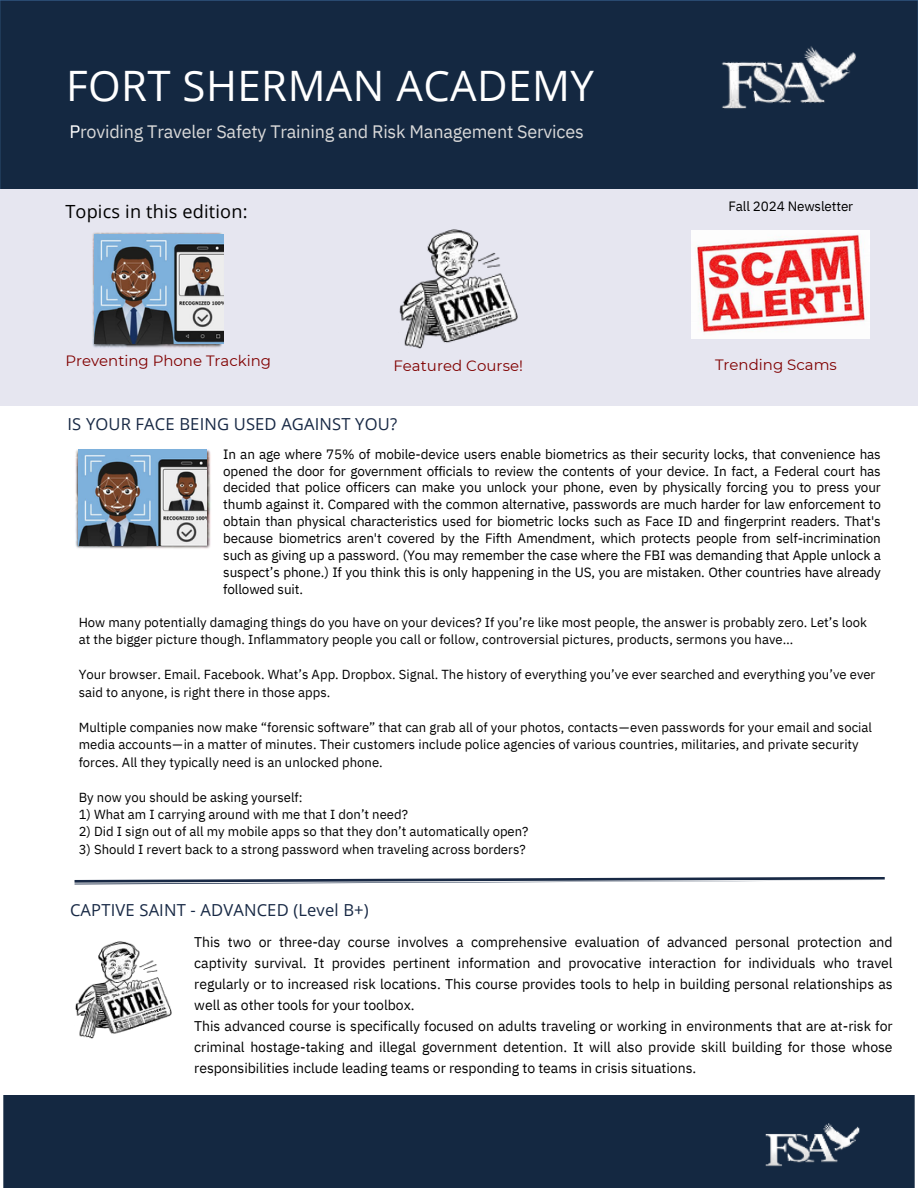
<style>
.page{position:relative;width:918px;height:1188px;background:#fff}
.page>*{position:absolute;margin:0;border:0;box-sizing:border-box;transform-origin:0 0}
.t1{font:42px "Open Sans";letter-spacing:.01em;color:#fff}
.t2{font:18.15px "Open Sans";letter-spacing:.01em;color:#000}
.t3{font:18px "IBM Plex Sans";letter-spacing:-.01em;color:#d9d9d9}
.t4{font:16.5px "Open Sans";letter-spacing:.01em;color:#182945}
.t5{font:15px "Montserrat";color:#800000}
.t6{font:14.1px/21px "IBM Plex Sans";letter-spacing:-.005em;color:#000}
.t7{font:13.5px/16.8px "IBM Plex Sans";letter-spacing:-.01em;color:#000;text-align:justify}
.t8{font:13.05px/17.4px "IBM Plex Sans";color:#000}
.s1{color:#fff}
</style>
<div class="page">
<div style="left:0;top:0;width:918px;height:189px;background:#142841"></div>
<img style="left:715px;top:44px;width:149px;height:77px">
<div style="left:3px;top:1096px;width:912px;height:92px;background:#142841"></div>
<img style="left:398px;top:230px;width:120px;height:119px">
<img style="left:761px;top:1121px;width:103px;height:54px">
<svg style="left:75px;top:877px;width:810px;height:7px"></svg>
<img style="left:75px;top:449px;width:136px;height:100px">
<img style="left:91px;top:231px;width:133px;height:117px">
<img style="left:95px;top:235px;width:128px;height:109px">
<img style="left:79px;top:450px;width:128px;height:95px">
<img style="left:692px;top:232px;width:175px;height:106px">
<img style="left:75px;top:942px;width:96px;height:96px">
<h4 class="t1" style="left:66px;top:56px;width:529px">FORT SHERMAN ACADEMY</h4>
<h4 class="t3" style="left:69px;top:120px;width:516px"><span class="s1">P</span>roviding Traveler Safety Training and Risk Management Services</h4>
<p class="t2" style="left:65px;top:199px;width:184px">Topics in this edition:</p>
<h4 class="t7" style="left:728px;top:197px;width:126px">Fall 2024 Newsletter</h4>
<p class="t5" style="left:65px;top:351px;width:207px">Preventing Phone Tracking</p>
<p class="t5" style="left:393px;top:356px;width:131px">Featured Course!</p>
<p class="t5" style="left:715px;top:356px;width:123px">Trending Scams</p>
<h2 class="t4" style="left:68px;top:412px;width:331px">IS YOUR FACE BEING USED AGAINST YOU?</h2>
<p class="t7" style="left:223px;top:445px;width:659px">In an age where 75% of mobile-device users enable biometrics as their security locks, that convenience has opened the door for government officials to review the contents of your device. In fact, a Federal court has decided that police officers can make you unlock your phone, even by physically forcing you to press your thumb against it. Compared with the common alternative, passwords are much harder for law enforcement to obtain than physical characteristics used for biometric locks such as Face ID and fingerprint readers. That's because biometrics aren't covered by the Fifth Amendment, which protects people from self-incrimination such as giving up a password. (You may remember the case where the FBI was demanding that Apple unlock a suspect’s phone.) If you think this is only happening in the US, you are mistaken. Other countries have already followed suit.</p>
<p class="t8" style="left:79px;top:613px;width:790px">How many potentially damaging things do you have on your devices? If you’re like most people, the answer is probably zero. Let’s look at the bigger picture though. Inflammatory people you call or follow, controversial pictures, products, sermons you have…</p>
<p class="t8" style="left:79px;top:666px;width:798px">Your browser. Email. Facebook. What’s App. Dropbox. Signal. The history of everything you’ve ever searched and everything you’ve ever said to anyone, is right there in those apps.</p>
<p class="t8" style="left:79px;top:718px;width:795px">Multiple companies now make “forensic software” that can grab all of your photos, contacts—even passwords for your email and social media accounts—in a matter of minutes. Their customers include police agencies of various countries, militaries, and private security forces. All they typically need is an unlocked phone.</p>
<p class="t8" style="left:79px;top:788px;width:225px">By now you should be asking yourself:</p>
<p class="t8" style="left:79px;top:805px;width:331px">1) What am I carrying around with me that I don’t need?</p>
<p class="t8" style="left:79px;top:823px;width:451px">2) Did I sign out of all my mobile apps so that they don’t automatically open?</p>
<p class="t8" style="left:79px;top:840px;width:448px">3) Should I revert back to a strong password when traveling across borders?</p>
<h4 class="t4" style="left:70px;top:899px;width:300px">CAPTIVE SAINT - ADVANCED (Level B+)</h4>
<p class="t6" style="left:194px;top:931px;width:700px">This two or three-day course involves a comprehensive evaluation of advanced personal protection and captivity survival. It provides pertinent information and provocative interaction for individuals who travel regularly or to increased risk locations. This course provides tools to help in building personal relationships as well as other tools for your toolbox.<br>This advanced course is specifically focused on adults traveling or working in environments that are at-risk for criminal hostage-taking and illegal government detention. It will also provide skill building for those whose responsibilities include leading teams or responding to teams in crisis situations.</p>
</div>
